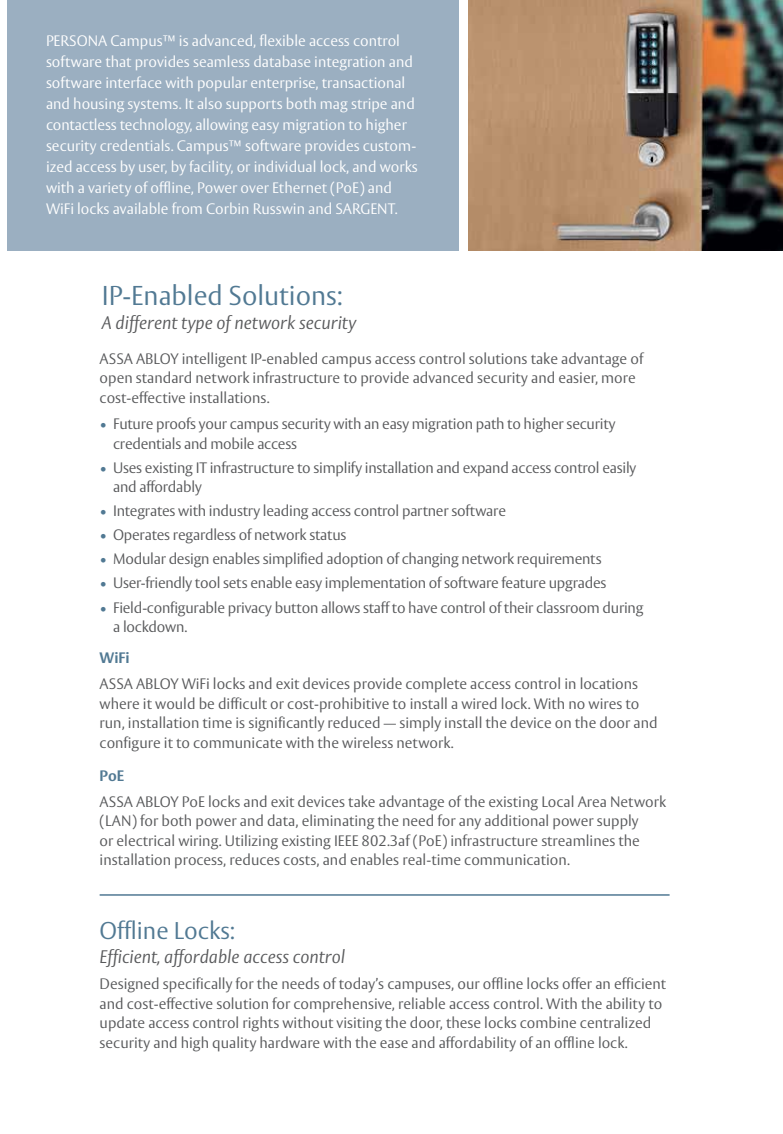
<style>
.page{position:relative;width:783px;height:1134px;background:#fff}
.page>*{position:absolute;margin:0;border:0;box-sizing:border-box;transform-origin:0 0}
.t1{font:300 27px "ASSA Vesta";color:#517993}
.t2{font:300 24px "ASSA Vesta";color:#517993}
.t3{font:italic 300 18px "ASSA Vesta";color:#58595b}
.t4{font:300 15px/19.5px "ASSA Vesta";color:#58595b}
.t5{font:300 15px/21px "ASSA Vesta";color:#fff}
.t6{font:700 15px "ASSA Vesta";color:#517993}
.s1{color:#517993}
</style>
<div class="page">
<div style="left:8px;top:0;width:451px;height:251px;background:#9bafc1"></div>
<img style="left:468px;top:0;width:315px;height:251px">
<hr style="left:100px;top:894px;width:570px;height:2px;background:#517993">
<p class="t5" style="left:46px;top:31px;width:373px">PERSONA Campus™ is advanced, flexible access control software that provides seamless database integration and software interface with popular enterprise, transactional and housing systems. It also supports both mag stripe and contactless technology, allowing easy migration to higher security credentials. Campus™ software provides custom&shy;ized access by user, by facility, or individual lock, and works with a variety of offline, Power over Ethernet (PoE) and WiFi locks available from Corbin Russwin and SARGENT.</p>
<h1 class="t1" style="left:102px;top:280px;width:242px">IP-Enabled Solutions:</h1>
<p class="t3" style="left:102px;top:312px;width:256px">A different type of network security</p>
<p class="t4" style="left:100px;top:349px;width:545px">ASSA ABLOY intelligent IP-enabled campus access control solutions take advantage of open standard network infrastructure to provide advanced security and easier, more cost-effective installations.</p>
<p class="t4" style="left:113px;top:415px;width:504px;text-indent:-14px"><span class="s1">•</span> Future proofs your campus security with an easy migration path to higher security credentials and mobile access</p>
<p class="t4" style="left:113px;top:458px;width:525px;text-indent:-14px"><span class="s1">•</span> Uses existing IT infrastructure to simplify installation and expand access control easily and affordably</p>
<p class="t4" style="left:100px;top:502px;width:408px"><span class="s1">•</span> Integrates with industry leading access control partner software</p>
<p class="t4" style="left:100px;top:526px;width:248px"><span class="s1">•</span> Operates regardless of network status</p>
<p class="t4" style="left:100px;top:550px;width:504px"><span class="s1">•</span> Modular design enables simplified adoption of changing network requirements</p>
<p class="t4" style="left:100px;top:574px;width:508px"><span class="s1">•</span> User-friendly tool sets enable easy implementation of software feature upgrades</p>
<p class="t4" style="left:113px;top:598px;width:532px;text-indent:-13px"><span class="s1">•</span> Field-configurable privacy button allows staff to have control of their classroom during a lockdown.</p>
<p class="t6" style="left:100px;top:648px;width:31px">WiFi</p>
<p class="t4" style="left:100px;top:675px;width:560px">ASSA ABLOY WiFi locks and exit devices provide complete access control in locations where it would be difficult or cost-prohibitive to install a wired lock. With no wires to run, installation time is significantly reduced — simply install the device on the door and configure it to communicate with the wireless network.</p>
<p class="t6" style="left:100px;top:766px;width:26px">PoE</p>
<p class="t4" style="left:100px;top:793px;width:568px">ASSA ABLOY PoE locks and exit devices take advantage of the existing Local Area Network (LAN) for both power and data, eliminating the need for any additional power supply<br>or electrical wiring. Utilizing existing IEEE 802.3af (PoE) infrastructure streamlines the installation process, reduces costs, and enables real-time communication.</p>
<h2 class="t2" style="left:100px;top:916px;width:137px">Offline Locks:</h2>
<p class="t3" style="left:100px;top:946px;width:247px">Efficient, affordable access control</p>
<p class="t4" style="left:100px;top:975px;width:568px">Designed specifically for the needs of today’s campuses, our offline locks offer an efficient and cost-effective solution for comprehensive, reliable access control. With the ability to update access control rights without visiting the door, these locks combine centralized security and high quality hardware with the ease and affordability of an offline lock.</p>
</div>
